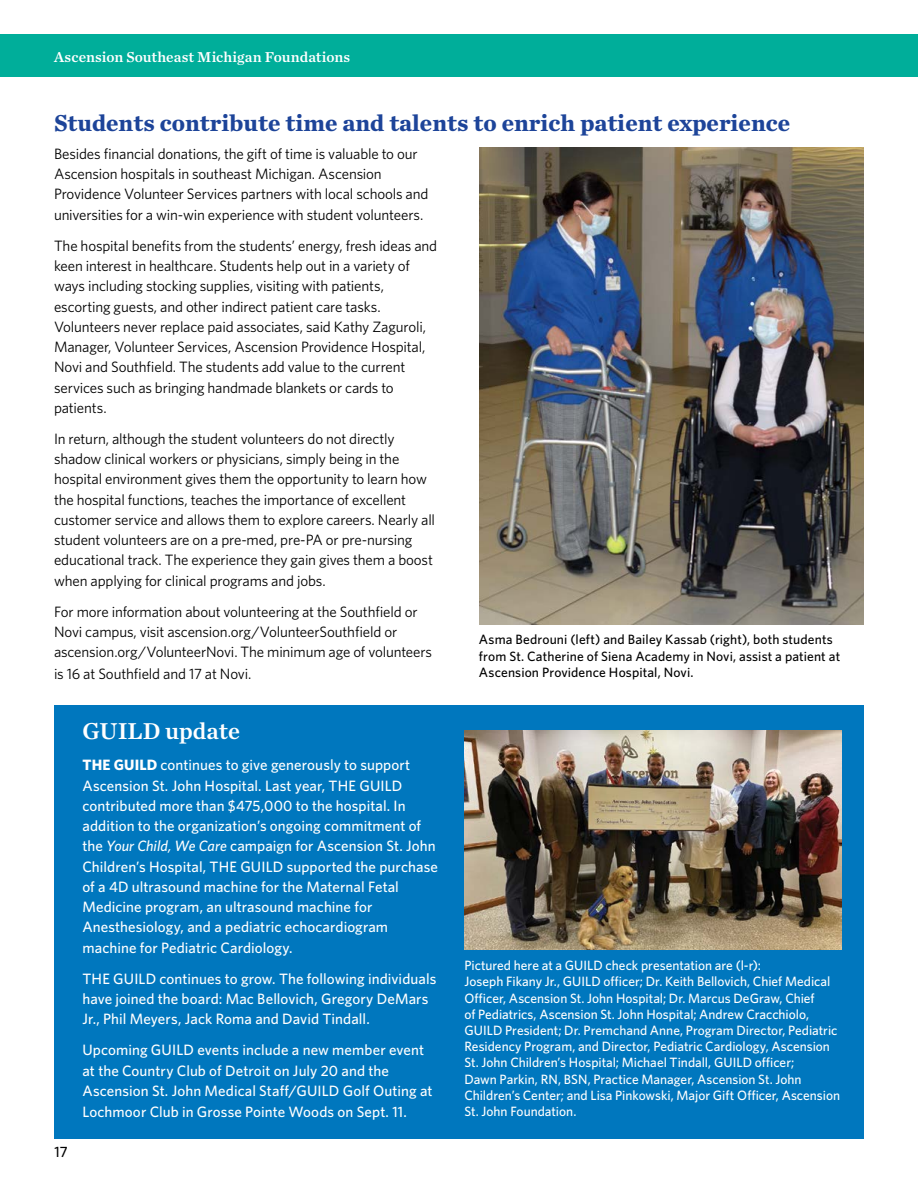
<style>
.page{position:relative;width:918px;height:1188px;background:#fff}
.page>*{position:absolute;margin:0;border:0;box-sizing:border-box;transform-origin:0 0}
.t1{font:700 24px "Chronicle Text G1";color:#1d4499}
.t2{font:24px "Chronicle Text G1 Semi";color:#fff}
.t3{font:15px/20.2px "Whitney";letter-spacing:-.01em;color:#000}
.t4{font:500 15px/20.2px "Whitney";letter-spacing:.005em;color:#fff}
.t5{font:15px "Chronicle Text G1 Semi";color:#fff}
.t6{font:500 15px "Whitney";color:#000}
.t7{font:500 13.5px/16.2px "Whitney";color:#fff}
.t8{font:500 13.5px/16.2px "Whitney";letter-spacing:.01em;color:#000}
.s1{font-weight:700}
.s2{font-style:italic}
</style>
<div class="page">
<div style="left:55px;top:705px;width:809px;height:433px;background:#0077be"></div>
<div style="left:0;top:35px;width:918px;height:42px;background:#00ae9a"></div>
<img style="left:479px;top:147px;width:385px;height:478px">
<img style="left:464px;top:730px;width:377px;height:219px">
<p class="t5" style="left:54px;top:45px;width:298px">Ascension Southeast Michigan Foundations</p>
<h1 class="t1" style="left:54px;top:103px;width:738px">Students contribute time and talents to enrich patient experience</h1>
<p class="t3" style="left:54px;top:143px;width:376px">Besides financial donations, the gift of time is valuable to our Ascension hospitals in southeast Michigan. Ascension Providence Volunteer Services partners with local schools and universities for a win-win experience with student volunteers.</p>
<p class="t3" style="left:54px;top:235px;width:385px">The hospital benefits from the students’ energy, fresh ideas and keen interest in healthcare. Students help out in a variety of ways including stocking supplies, visiting with patients, escorting guests, and other indirect patient care tasks.<br>Volunteers never replace paid associates, said Kathy Zaguroli, Manager, Volunteer Services, Ascension Providence Hospital, Novi and Southfield. The students add value to the current services such as bringing handmade blankets or cards to patients.</p>
<p class="t3" style="left:54px;top:428px;width:383px">In return, although the student volunteers do not directly shadow clinical workers or physicians, simply being in the hospital environment gives them the opportunity to learn how the hospital functions, teaches the importance of excellent customer service and allows them to explore careers. Nearly all student volunteers are on a pre-med, pre-PA or pre-nursing educational track. The experience they gain gives them a boost when applying for clinical programs and jobs.</p>
<p class="t3" style="left:54px;top:601px;width:380px;line-height:20.7px">For more information about volunteering at the Southfield or Novi campus, visit ascension.org/VolunteerSouthfield or ascension.org/VolunteerNovi. The minimum age of volunteers is 16 at Southfield and 17 at Novi.</p>
<p class="t6" style="left:55px;top:1142px;width:15px">17</p>
<h1 class="t2" style="left:82px;top:713px;width:159px">GUILD update</h1>
<p class="t4" style="left:82px;top:755px;width:357px"><span class="s1">THE GUILD</span> continues to give generously to support Ascension St. John Hospital. Last year, THE GUILD contributed more than $475,000 to the hospital. In addition to the organization’s ongoing commitment of the <span class="s2">Your Child, We Care</span> campaign for Ascension St. John Children’s Hospital, THE GUILD supported the purchase of a 4D ultrasound machine for the Maternal Fetal Medicine program, an ultrasound machine for Anesthesiology, and a pediatric echocardiogram machine for Pediatric Cardiology.</p>
<p class="t4" style="left:82px;top:968px;width:355px">THE GUILD continues to grow. The following individuals have joined the board: Mac Bellovich, Gregory DeMars<br>Jr., Phil Meyers, Jack Roma and David Tindall.</p>
<p class="t4" style="left:82px;top:1040px;width:352px">Upcoming GUILD events include a new member event at the Country Club of Detroit on July 20 and the Ascension St. John Medical Staff/GUILD Golf Outing at Lochmoor Club in Grosse Pointe Woods on Sept. 11.</p>
<p class="t8" style="left:479px;top:631px;width:363px">Asma Bedrouni (left) and Bailey Kassab (right), both students from St. Catherine of Siena Academy in Novi, assist a patient at<br>Ascension Providence Hospital, Novi.</p>
<p class="t7" style="left:464px;top:957px;width:377px">Pictured here at a GUILD check presentation are (l-r):<br>Joseph Fikany Jr., GUILD officer; Dr. Keith Bellovich, Chief Medical Officer, Ascension St. John Hospital; Dr. Marcus DeGraw, Chief<br>of Pediatrics, Ascension St. John Hospital; Andrew Cracchiolo, GUILD President; Dr. Premchand Anne, Program Director, Pediatric Residency Program, and Director, Pediatric Cardiology, Ascension St. John Children’s Hospital; Michael Tindall, GUILD officer;<br>Dawn Parkin, RN, BSN, Practice Manager, Ascension St. John Children’s Center; and Lisa Pinkowski, Major Gift Officer, Ascension St. John Foundation.</p>
</div>
